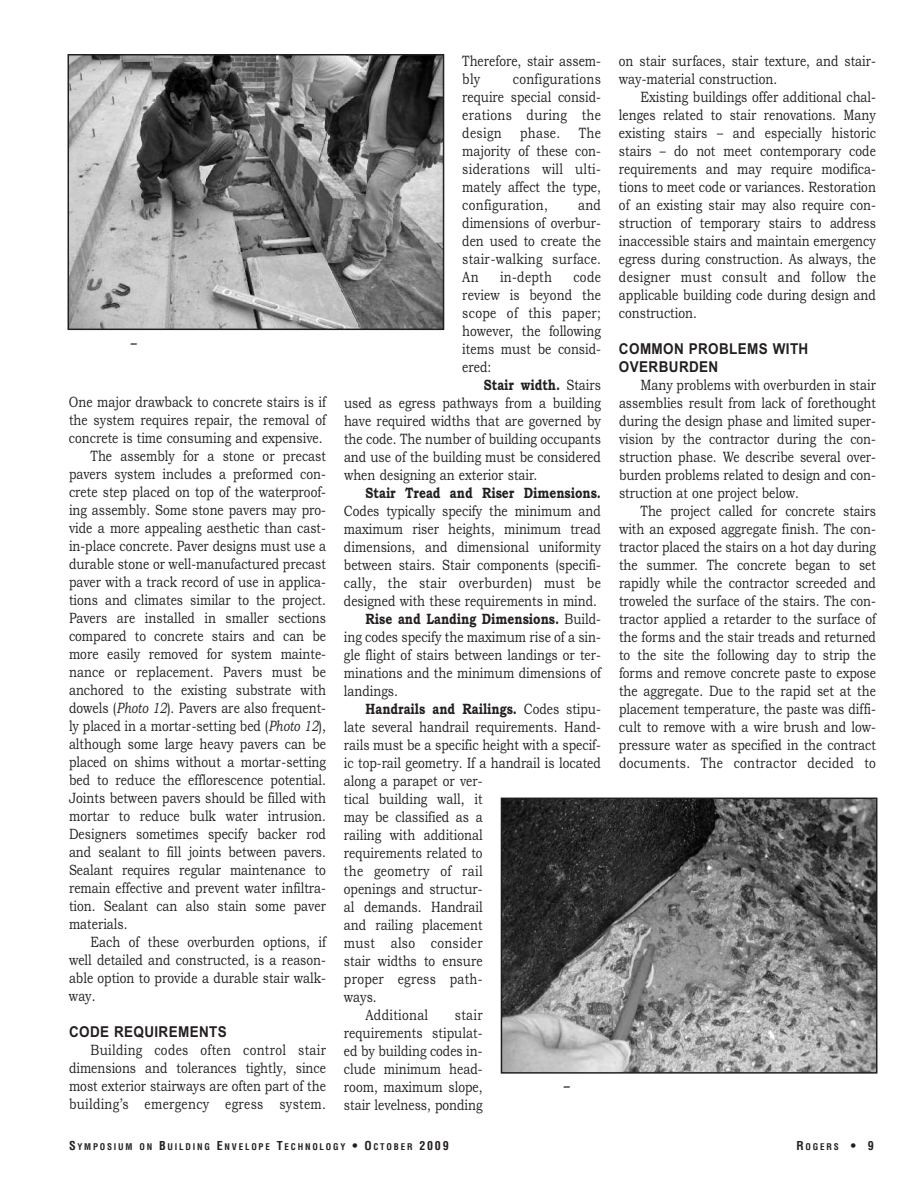
<style>
.page{position:relative;width:918px;height:1188px;background:#fff}
.page>*{position:absolute;margin:0;border:0;box-sizing:border-box;transform-origin:0 0}
.t1{font:15px/18px "Bookman Old Style";color:#231f20;text-align:justify;scale:.8 1}
.t2{font:15px/18px "Arial Bold MT OTF";letter-spacing:.03em;color:#231f20;scale:.9 1}
.t3{font:15px "Bookman Old Style";letter-spacing:.025em;color:#231f20;scale:.8 1}
.t4{font:italic 700 15px "Bookman Old Style";color:#57585a;scale:.8 1}
.t5{font:700 condensed 9px "Helvetica";letter-spacing:.2em;color:#231f20}
.s1{font-style:italic}
.s2{font-family:"Bookman Old Style Bold TT"}
.s3{font-size:12px}
</style>
<div class="page">
<img style="left:71px;top:57px;width:370px;height:270px">
<div style="left:68px;top:54px;width:376px;height:276px;border:2px solid #231f20"></div>
<img style="left:504px;top:801px;width:370px;height:270px">
<div style="left:501px;top:798px;width:376px;height:276px;border:2px solid #231f20"></div>
<p class="t4" style="left:130px;top:334px;width:9px">–</p>
<p class="t1" style="left:69px;top:393px;width:323px">One major drawback to concrete stairs is if the system requires repair, the removal of concrete is time consuming and expensive.</p>
<p class="t1" style="left:69px;top:447px;width:323px;text-indent:22px">The assembly for a stone or precast pavers system includes a preformed con&shy;crete step placed on top of the waterproof&shy;ing assembly. Some stone pavers may pro&shy;vide a more appealing aesthetic than cast&shy;in-place concrete. Paver designs must use a durable stone or well-manufactured precast paver with a track record of use in applica&shy;tions and climates similar to the project.<br>Pavers are installed in smaller sections compared to concrete stairs and can be more easily removed for system mainte&shy;nance or replacement. Pavers must be anchored to the existing substrate with dowels (<span class="s1">Photo 12</span>). Pavers are also frequent&shy;ly placed in a mortar-setting bed (<span class="s1">Photo 12</span>), although some large heavy pavers can be placed on shims without a mortar-setting bed to reduce the efflorescence potential.<br>Joints between pavers should be filled with mortar to reduce bulk water intrusion.<br>Designers sometimes specify backer rod and sealant to fill joints between pavers.<br>Sealant requires regular maintenance to remain effective and prevent water infiltra&shy;tion. Sealant can also stain some paver materials.</p>
<p class="t1" style="left:69px;top:933px;width:323px;text-indent:22px">Each of these overburden options, if well detailed and constructed, is a reason&shy;able option to provide a durable stair walk&shy;way.</p>
<h5 class="t2" style="left:69px;top:1023px;width:177px">CODE REQUIREMENTS</h5>
<p class="t1" style="left:69px;top:1041px;width:323px;text-indent:22px">Building codes often control stair dimensions and tolerances tightly, since most exterior stairways are often part of the building’s emergency egress system.</p>
<p class="t1" style="left:462px;top:52px;width:175px">Therefore, stair assem&shy;bly</p>
<p class="t1" style="left:462px;top:70px;width:175px;text-indent:51px">configurations require special consid&shy;erations during the design phase. The majority of these con&shy;siderations will ulti&shy;mately affect the type, configuration,</p>
<p class="t1" style="left:462px;top:196px;width:175px;text-indent:116px">and dimensions of overbur&shy;den used to create the stair-walking surface.<br>An</p>
<p class="t1" style="left:462px;top:268px;width:175px;text-indent:111px">code review is beyond the scope of this paper; however, the following</p>
<p class="t1" style="left:500px;top:268px;width:67px">in-depth</p>
<p class="t1" style="left:462px;top:340px;width:175px">items must be consid-</p>
<p class="t1" style="left:462px;top:358px;width:38px">ered:</p>
<p class="t1" style="left:344px;top:376px;width:323px;text-indent:140px"><span class="s2">Stair width.</span> Stairs used as egress pathways from a building have required widths that are governed by the code. The number of building occupants and use of the building must be considered when designing an exterior stair.</p>
<p class="t1" style="left:344px;top:484px;width:323px;text-indent:22px"><span class="s2">Stair Tread and Riser Dimensions.<br></span>Codes typically specify the minimum and maximum riser heights, minimum tread dimensions, and dimensional uniformity between stairs. Stair components (specifi&shy;cally, the stair overburden) must be designed with these requirements in mind.</p>
<p class="t1" style="left:344px;top:610px;width:323px;text-indent:22px"><span class="s2">Rise and Landing Dimensions.</span> Build&shy;ing codes specify the maximum rise of a sin&shy;gle flight of stairs between landings or ter&shy;minations and the minimum dimensions of landings.</p>
<p class="t1" style="left:344px;top:700px;width:323px;text-align:left;text-indent:22px"><span class="s2">Handrails and Railings.</span> Codes stipu&shy;late several handrail requirements. Hand&shy;rails must be a specific height with a specif&shy;ic top-rail geometry. If a handrail is located along a parapet or ver-<br>tical building wall, it<br>may be classified as a<br>railing with additional<br>requirements related to<br>the geometry of rail<br>openings and structur-<br>al demands. Handrail<br>and railing placement<br>must also consider<br>stair widths to ensure<br>proper egress path-<br>ways.</p>
<p class="t3" style="left:366px;top:1006px;width:80px">Additional</p>
<p class="t1" style="left:344px;top:1006px;width:175px;text-indent:111px">stair requirements stipulat&shy;ed by building codes in&shy;clude minimum head&shy;room, maximum slope, stair levelness, ponding</p>
<p class="t4" style="left:563px;top:1077px;width:9px">–</p>
<p class="t1" style="left:619px;top:52px;width:323px">on stair surfaces, stair texture, and stair&shy;way-material construction.</p>
<p class="t1" style="left:619px;top:88px;width:323px;text-indent:22px">Existing buildings offer additional chal&shy;lenges related to stair renovations. Many existing stairs – and especially historic stairs – do not meet contemporary code requirements and may require modifica&shy;tions to meet code or variances. Restoration of an existing stair may also require con&shy;struction of temporary stairs to address inaccessible stairs and maintain emergency egress during construction. As always, the designer must consult and follow the applicable building code during design and construction.</p>
<h5 class="t2" style="left:619px;top:340px;width:212px">COMMON PROBLEMS WITH<br>OVERBURDEN</h5>
<p class="t1" style="left:619px;top:376px;width:323px;text-indent:22px">Many problems with overburden in stair assemblies result from lack of forethought during the design phase and limited super&shy;vision by the contractor during the con&shy;struction phase. We describe several over&shy;burden problems related to design and con&shy;struction at one project below.</p>
<p class="t1" style="left:619px;top:502px;width:323px;text-indent:22px">The project called for concrete stairs with an exposed aggregate finish. The con&shy;tractor placed the stairs on a hot day during the summer. The concrete began to set rapidly while the contractor screeded and troweled the surface of the stairs. The con&shy;tractor applied a retarder to the surface of the forms and the stair treads and returned to the site the following day to strip the forms and remove concrete paste to expose the aggregate. Due to the rapid set at the placement temperature, the paste was diffi&shy;cult to remove with a wire brush and low&shy;pressure water as specified in the contract documents. The contractor decided to</p>
<p class="t5" style="left:69px;top:1142px;width:381px"><span class="s3">S</span>YMPOSIUM ON <span class="s3">B</span>UILDING <span class="s3">E</span>NVELOPE <span class="s3">T</span>ECHNOLOGY <span class="s3">• O</span>CTOBER <span class="s3">2009</span></p>
<p class="t5" style="left:797px;top:1142px;width:79px"><span class="s3">R</span>OGERS <span class="s3">• 9</span></p>
</div>
